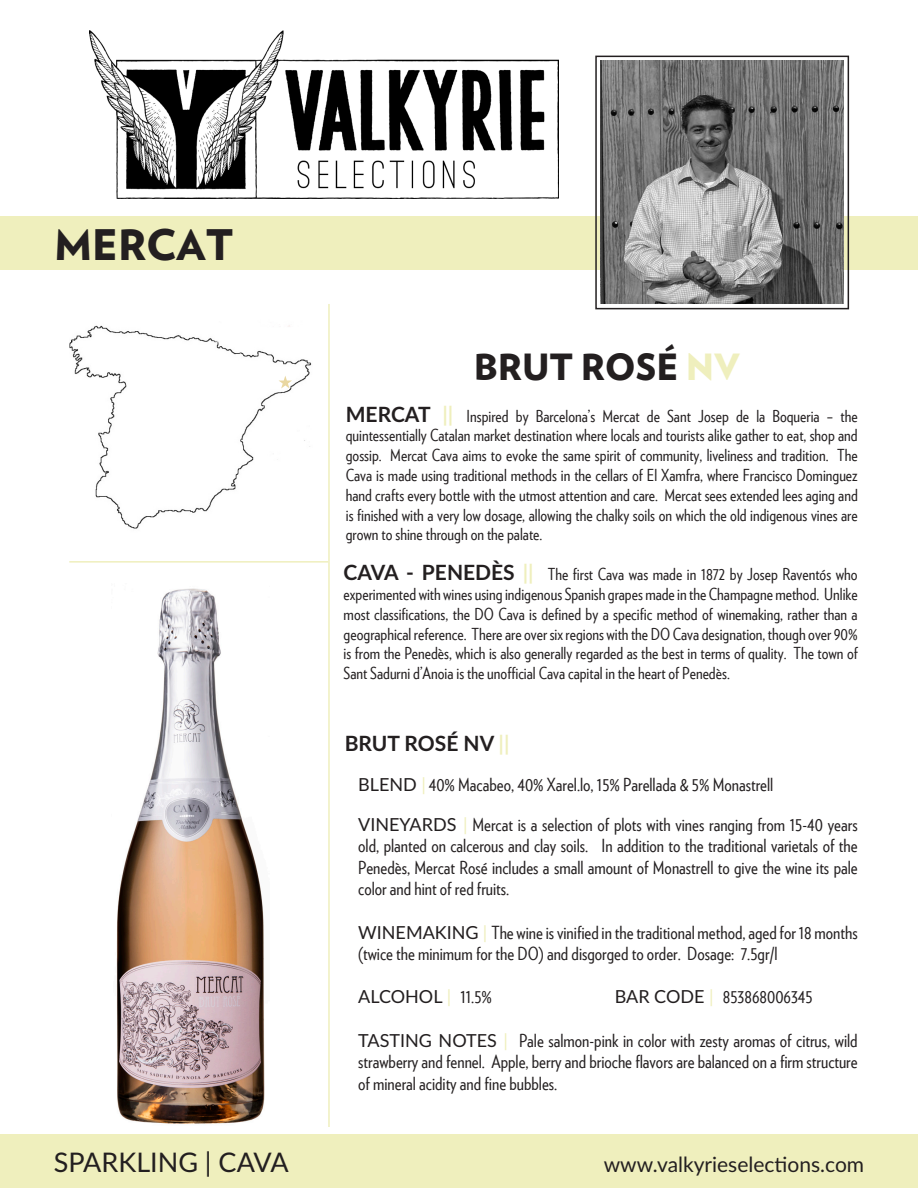
<style>
.page{position:relative;width:918px;height:1188px;background:#fff}
.page>*{position:absolute;margin:0;border:0;box-sizing:border-box;transform-origin:0 0}
.t1{font:900 42px "Verlag";color:#231f20}
.t2{font:900 36px "Verlag";color:#231f20}
.t3{font:27px "Lato";color:#231f20}
.t4{font:21px "Lato";color:#231f20}
.t5{font:700 21px "Lato";color:#231f20}
.t6{font:18px/21.6px "Verlag Condensed";color:#231f20;text-align:justify}
.t7{font:18px "Lato";color:#231f20}
.t8{font:16.5px/19.8px "Verlag Condensed";color:#231f20;text-align:justify}
.s1{color:#efefbd}
.s2{font-family:"Lato";font-weight:700;font-size:21px}
.s3{font-family:"Lato";font-weight:700;font-size:21px;color:#efefbd}
.s4{font-family:"Lato"}
.s5{font-family:"Lato";color:#efefbd}
.s6{font-family:"Verlag Condensed"}
</style>
<div class="page">
<img style="left:89px;top:31px;width:470px;height:167px">
<img style="left:116px;top:588px;width:149px;height:536px">
<hr style="left:328px;top:304px;width:2px;height:823px;background:#efefbd">
<div style="left:0;top:216px;width:918px;height:54px;background:#efefbd"></div>
<img style="left:601px;top:61px;width:243px;height:243px">
<div style="left:1px;top:1134px;width:917px;height:54px;background:#efefbd"></div>
<hr style="left:69px;top:561px;width:259px;height:2px;background:#efefbd">
<img style="left:69px;top:325px;width:243px;height:204px">
<svg style="left:279px;top:376px;width:13px;height:12px"></svg>
<div style="left:595px;top:56px;width:254px;height:253px;border:2px solid #231f20"></div>
<p class="t1" style="left:54px;top:210px;width:181px">MERCAT</p>
<p class="t2" style="left:474px;top:337px;width:267px">BRUT ROSÉ <span class="s1">NV</span></p>
<p class="t8" style="left:346px;top:405px;width:514px"><span class="s2">MERCAT</span> <span class="s3">||</span> Inspired by Barcelona’s Mercat de Sant Josep de la Boqueria – the quintessentially Catalan market destination where locals and tourists alike gather to eat, shop and gossip. Mercat Cava aims to evoke the same spirit of community, liveliness and tradition. The Cava is made using traditional methods in the cellars of El Xamfra, where Francisco Dominguez hand crafts every bottle with the utmost attention and care. Mercat sees extended lees aging and is finished with a very low dosage, allowing the chalky soils on which the old indigenous vines are grown to shine through on the palate.</p>
<p class="t8" style="left:344px;top:564px;width:516px"><span class="s2">CAVA - PENEDÈS</span> <span class="s3">||</span> The first Cava was made in 1872 by Josep Raventós who experimented with wines using indigenous Spanish grapes made in the Champagne method. Unlike most classifications, the DO Cava is defined by a specific method of winemaking, rather than a geographical reference. There are over six regions with the DO Cava designation, though over 90% is from the Penedès, which is also generally regarded as the best in terms of quality. The town of Sant Sadurni d’Anoia is the unofficial Cava capital in the heart of Penedès.</p>
<p class="t5" style="left:345px;top:728px;width:166px">BRUT ROSÉ NV <span class="s1">||</span></p>
<p class="t6" style="left:358px;top:773px;width:417px"><span class="s4">BLEND</span> <span class="s5">|</span> 40% Macabeo, 40% Xarel.lo, 15% Parellada &amp; 5% Monastrell</p>
<p class="t6" style="left:358px;top:813px;width:501px"><span class="s4">VINEYARDS</span> <span class="s5">|</span> Mercat is a selection of plots with vines ranging from 15-40 years old, planted on calcerous and clay soils. In addition to the traditional varietals of the Penedès, Mercat Rosé includes a small amount of Monastrell to give the wine its pale color and hint of red fruits.</p>
<p class="t6" style="left:358px;top:921px;width:501px"><span class="s4">WINEMAKING</span> <span class="s5">|</span> The wine is vinified in the traditional method, aged for 18 months (twice the minimum for the DO) and disgorged to order. Dosage: 7.5gr/l</p>
<p class="t7" style="left:358px;top:984px;width:135px">ALCOHOL <span class="s1">|</span> <span class="s6">11.5%</span></p>
<p class="t6" style="left:615px;top:985px;width:200px"><span class="s4">BAR CODE</span> <span class="s5">|</span> 853868006345</p>
<p class="t6" style="left:358px;top:1029px;width:501px"><span class="s4">TASTING NOTES</span> <span class="s5">|</span> Pale salmon-pink in color with zesty aromas of citrus, wild strawberry and fennel. Apple, berry and brioche flavors are balanced on a firm structure of mineral acidity and fine bubbles.</p>
<p class="t3" style="left:54px;top:1143px;width:236px">SPARKLING | CAVA</p>
<p class="t4" style="left:604px;top:1149px;width:262px">www.valkyrieselections.com</p>
</div>
